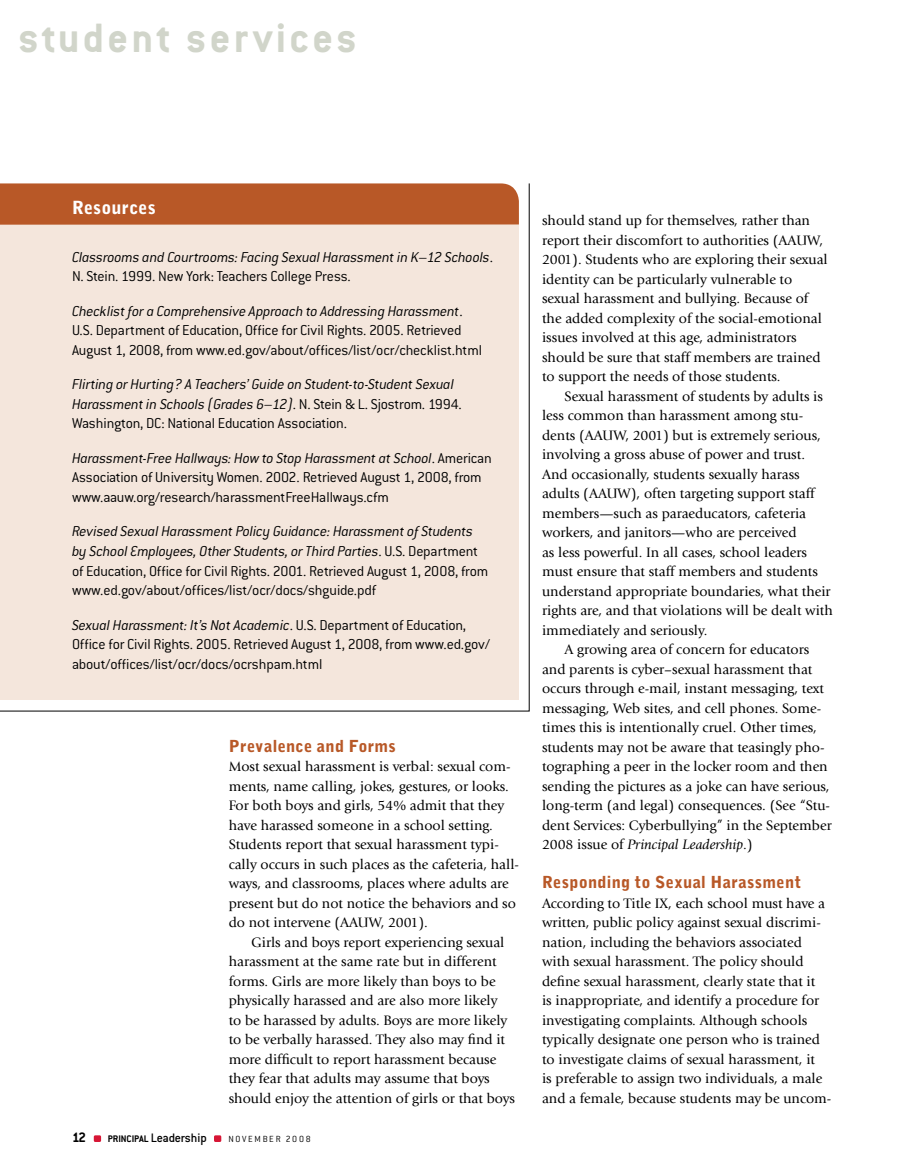
<style>
.page{position:relative;width:905px;height:1175px;background:#fff}
.page>*{position:absolute;margin:0;border:0;box-sizing:border-box;transform-origin:0 0}
.t1{font:700 45px "Conduit ITC";letter-spacing:.075em;color:#d1d5ca}
.t2{font:900 18px "Bell Gothic";color:#fff}
.t3{font:900 16.5px "Bell Gothic";letter-spacing:.015em;color:#b85827}
.t4{font:300 15.75px/19.5px "Conduit ITC";letter-spacing:-.01em;color:#000}
.t5{font:italic 300 15.75px/19.5px "Conduit ITC";letter-spacing:-.015em;color:#000}
.t6{font:700 15px "Conduit ITC";color:#000}
.t7{font:14.25px/19.5px "Giovanni LT";color:#000}
.t8{font:italic 14.25px "Giovanni LT";color:#000}
.t9{font:500 13.5px "Conduit ITC";letter-spacing:-.015em;color:#000}
.t10{font:300 9.75px "Conduit ITC";letter-spacing:.18em;color:#000}
.s1{font-style:normal}
.s2{font-style:italic}
.s3{font-weight:700;font-size:10.5px}
</style>
<div class="page">
<div style="left:214px;top:1135px;width:7px;height:7px;background:#d71635;border-radius:2px"></div>
<div style="left:94px;top:1135px;width:7px;height:7px;background:#d71635;border-radius:2px"></div>
<div style="left:0;top:214px;width:519px;height:486px;background:#f4e6dc"></div>
<div style="left:0;top:183px;width:519px;height:42px;background:#b85827"></div>
<h1 class="t1" style="left:18px;top:12px;width:340px">student services</h1>
<p class="t2" style="left:72px;top:197px;width:85px">Resources</p>
<p class="t5" style="left:72px;top:247px;width:422px">Classrooms and Courtrooms: Facing Sexual Harassment in K–12 Schools<span class="s1">.<br>N. Stein. 1999. New York: Teachers College Press.</span></p>
<p class="t4" style="left:72px;top:301px;width:411px"><span class="s2">Checklist for a Comprehensive Approach to Addressing Harassment</span>.<br>U.S. Department of Education, Office for Civil Rights. 2005. Retrieved<br>August 1, 2008, from www.ed.gov/about/offices/list/ocr/checklist.html</p>
<p class="t5" style="left:72px;top:375px;width:391px">Flirting or Hurting? A Teachers’ Guide on Student‑to‑Student Sexual<br>Harassment in Schools (Grades 6–12)<span class="s1">. N. Stein &amp; L. Sjostrom. 1994.<br>Washington, DC: National Education Association.</span></p>
<p class="t4" style="left:72px;top:448px;width:421px"><span class="s2">Harassment-Free Hallways: How to Stop Harassment at School</span>. American<br>Association of University Women. 2002. Retrieved August 1, 2008, from www.aauw.org/research/harassmentFreeHallways.cfm</p>
<p class="t4" style="left:72px;top:522px;width:418px"><span class="s2">Revised Sexual Harassment Policy Guidance: Harassment of Students by School Employees, Other Students, or Third Parties</span>. U.S. Department of Education, Office for Civil Rights. 2001. Retrieved August 1, 2008, from www.ed.gov/about/offices/list/ocr/docs/shguide.pdf</p>
<p class="t4" style="left:72px;top:615px;width:419px"><span class="s2">Sexual Harassment: It’s Not Academic</span>. U.S. Department of Education, -Office for Civil Rights. 2005. Retrieved August 1, 2008, from www.ed.gov/ about/offices/list/ocr/docs/ocrshpam.html</p>
<p class="t3" style="left:229px;top:736px;width:169px">Prevalence and Forms</p>
<p class="t7" style="left:229px;top:757px;width:292px">Most sexual harassment is verbal: sexual com&shy;ments, name calling, jokes, gestures, or looks.<br>For both boys and girls, 54% admit that they have harassed someone in a school setting.<br>Students report that sexual harassment typi&shy;cally occurs in such places as the cafeteria, hall&shy;ways, and classrooms, places where adults are present but do not notice the behaviors and so do not intervene (AAUW, 2001).</p>
<p class="t7" style="left:229px;top:932px;width:288px;text-indent:23px">Girls and boys report experiencing sexual harassment at the same rate but in different forms. Girls are more likely than boys to be physically harassed and are also more likely<br>to be harassed by adults. Boys are more likely to be verbally harassed. They also may find it more difficult to report harassment because they fear that adults may assume that boys should enjoy the attention of girls or that boys</p>
<p class="t6" style="left:72px;top:1128px;width:16px">12</p>
<p class="t9" style="left:108px;top:1130px;width:100px"><span class="s3">Principal</span> Leadership</p>
<p class="t10" style="left:228px;top:1133px;width:84px">n ovem ber 2008</p>
<p class="t7" style="left:542px;top:211px;width:287px">should stand up for themselves, rather than report their discomfort to authorities (AAUW, 2001). Students who are exploring their sexual identity can be particularly vulnerable to sexual harassment and bullying. Because of the added complexity of the social-emotional issues involved at this age, administrators should be sure that staff members are trained to support the needs of those students.</p>
<p class="t7" style="left:564px;top:386px;width:260px">Sexual harassment of students by adults is</p>
<p class="t7" style="left:542px;top:406px;width:262px">less common than harassment among stu-</p>
<p class="t7" style="left:542px;top:425px;width:280px">dents (AAUW, 2001) but is extremely serious,</p>
<p class="t7" style="left:542px;top:445px;width:264px">involving a gross abuse of power and trust.</p>
<p class="t7" style="left:542px;top:464px;width:259px">And occasionally, students sexually harass</p>
<p class="t7" style="left:542px;top:484px;width:274px">adults (AAUW), often targeting support staff</p>
<p class="t7" style="left:542px;top:503px;width:265px">members—such as paraeducators, cafeteria</p>
<p class="t7" style="left:542px;top:523px;width:256px">workers, and janitors—who are perceived</p>
<p class="t7" style="left:542px;top:542px;width:266px">as less powerful. In all cases, school leaders</p>
<p class="t7" style="left:542px;top:562px;width:277px">must ensure that staff members and students</p>
<p class="t7" style="left:542px;top:581px;width:290px">understand appropriate boundaries, what their</p>
<p class="t7" style="left:542px;top:601px;width:292px">rights are, and that violations will be dealt with</p>
<p class="t7" style="left:542px;top:620px;width:167px">immediately and seriously.</p>
<p class="t7" style="left:564px;top:640px;width:246px">A growing area of concern for educators</p>
<p class="t7" style="left:542px;top:659px;width:272px">and parents is cyber–sexual harassment that</p>
<p class="t7" style="left:542px;top:679px;width:283px">occurs through e-mail, instant messaging, text</p>
<p class="t7" style="left:542px;top:698px;width:280px">messaging, Web sites, and cell phones. Some-</p>
<p class="t7" style="left:542px;top:718px;width:276px">times this is intentionally cruel. Other times,</p>
<p class="t7" style="left:542px;top:737px;width:284px">students may not be aware that teasingly pho-</p>
<p class="t7" style="left:542px;top:757px;width:287px">tographing a peer in the locker room and then</p>
<p class="t7" style="left:542px;top:776px;width:289px">sending the pictures as a joke can have serious,</p>
<p class="t7" style="left:542px;top:796px;width:289px">long-term (and legal) consequences. (See “Stu-</p>
<p class="t7" style="left:542px;top:815px;width:291px">dent Services: Cyberbullying” in the September</p>
<p class="t8" style="left:542px;top:836px;width:212px"><span class="s1">2008 issue of</span> Principal Leadership<span class="s1">.)</span></p>
<p class="t3" style="left:542px;top:872px;width:260px">Responding to Sexual Harassment</p>
<p class="t7" style="left:542px;top:893px;width:291px">According to Title IX, each school must have a written, public policy against sexual discrimi&shy;nation, including the behaviors associated with sexual harassment. The policy should define sexual harassment, clearly state that it<br>is inappropriate, and identify a procedure for investigating complaints. Although schools typically designate one person who is trained to investigate claims of sexual harassment, it<br>is preferable to assign two individuals, a male and a female, because students may be uncom-</p>
</div>
